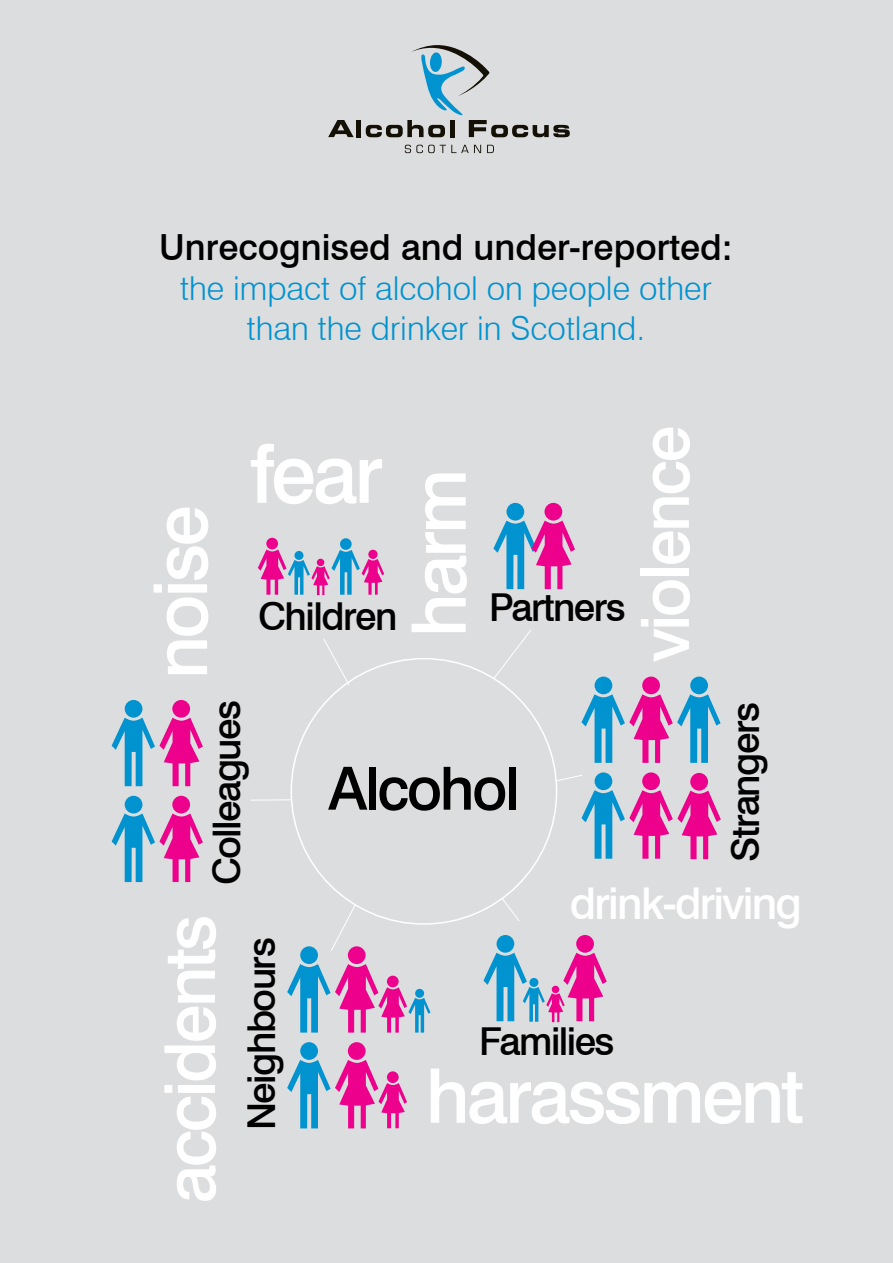
<style>
.page{position:relative;width:893px;height:1263px;background:#dcddde}
.page>*{position:absolute;margin:0;border:0;box-sizing:border-box;transform-origin:0 0}
.t1{font:500 81.3px "Swiss 721 BT";color:#fff}
.t2{font:500 75.3px "Swiss 721 BT";letter-spacing:-.04em;color:#fff}
.t3{font:500 74.55px "Swiss 721 BT";letter-spacing:-.04em;color:#fff}
.t4{font:500 70.35px "Swiss 721 BT";letter-spacing:-.04em;color:#fff}
.t5{font:500 66.75px "Swiss 721 BT";letter-spacing:-.04em;color:#fff}
.t6{font:500 59.55px "Swiss 721 BT";letter-spacing:-.04em;color:#000}
.t7{font:500 43.95px "Swiss 721 BT";letter-spacing:-.04em;color:#fff}
.t8{font:500 38.55px "Swiss 721 BT";letter-spacing:-.04em;color:#000}
.t9{font:500 36px "Swiss 721 BT";color:#000}
.t10{font:300 33px/39.6px "Swiss 721 BT";color:#0093d0;text-align:center}
</style>
<div class="page">
<svg style="left:328px;top:120px;width:26px;height:17px"></svg>
<div style="left:356px;top:120px;width:5px;height:17px;background:#141006"></div>
<svg style="left:405px;top:145px;width:76px;height:8px"></svg>
<svg style="left:487px;top:145px;width:7px;height:8px"></svg>
<svg style="left:366px;top:45px;width:204px;height:92px"></svg>
<div style="left:430px;top:52px;width:12px;height:20px;background:#0093d0;border-radius:50%"></div>
<div style="left:125px;top:700px;width:17px;height:18px;background:#0093d0;border-radius:50%"></div>
<div style="left:172px;top:700px;width:18px;height:18px;background:#ec008c;border-radius:50%"></div>
<svg style="left:112px;top:718px;width:91px;height:68px"></svg>
<div style="left:125px;top:796px;width:17px;height:17px;background:#0093d0;border-radius:50%"></div>
<div style="left:172px;top:796px;width:18px;height:17px;background:#ec008c;border-radius:50%"></div>
<svg style="left:112px;top:813px;width:91px;height:69px"></svg>
<div style="left:595px;top:677px;width:17px;height:17px;background:#0093d0;border-radius:50%"></div>
<div style="left:690px;top:677px;width:18px;height:17px;background:#0093d0;border-radius:50%"></div>
<div style="left:642px;top:677px;width:18px;height:17px;background:#ec008c;border-radius:50%"></div>
<div style="left:690px;top:773px;width:18px;height:18px;background:#ec008c;border-radius:50%"></div>
<svg style="left:581px;top:694px;width:140px;height:69px"></svg>
<div style="left:595px;top:772px;width:17px;height:18px;background:#0093d0;border-radius:50%"></div>
<div style="left:642px;top:772px;width:18px;height:18px;background:#ec008c;border-radius:50%"></div>
<svg style="left:581px;top:790px;width:140px;height:69px"></svg>
<div style="left:506px;top:503px;width:18px;height:18px;background:#0093d0;border-radius:50%"></div>
<div style="left:544px;top:503px;width:18px;height:18px;background:#ec008c;border-radius:50%"></div>
<svg style="left:493px;top:521px;width:82px;height:68px"></svg>
<svg style="left:323px;top:639px;width:27px;height:47px"></svg>
<svg style="left:493px;top:630px;width:38px;height:50px"></svg>
<svg style="left:556px;top:775px;width:26px;height:6px"></svg>
<svg style="left:501px;top:897px;width:19px;height:24px"></svg>
<svg style="left:331px;top:903px;width:25px;height:49px"></svg>
<hr style="left:250px;top:799px;width:41px;height:1px;background:#fff">
<div style="left:300px;top:946px;width:18px;height:18px;background:#0093d0;border-radius:50%"></div>
<div style="left:348px;top:946px;width:18px;height:18px;background:#ec008c;border-radius:50%"></div>
<div style="left:300px;top:1042px;width:18px;height:18px;background:#0093d0;border-radius:50%"></div>
<div style="left:348px;top:1042px;width:18px;height:18px;background:#ec008c;border-radius:50%"></div>
<svg style="left:287px;top:1060px;width:120px;height:68px"></svg>
<svg style="left:287px;top:964px;width:143px;height:68px"></svg>
<div style="left:266px;top:538px;width:12px;height:11px;background:#ec008c;border-radius:50%"></div>
<div style="left:340px;top:538px;width:12px;height:12px;background:#0093d0;border-radius:50%"></div>
<svg style="left:258px;top:549px;width:126px;height:46px"></svg>
<div style="left:496px;top:935px;width:18px;height:18px;background:#0093d0;border-radius:50%"></div>
<div style="left:576px;top:935px;width:18px;height:18px;background:#ec008c;border-radius:50%"></div>
<svg style="left:483px;top:953px;width:124px;height:69px"></svg>
<p class="t9" style="left:159px;top:226px;width:575px">Unrecognised and under-reported:</p>
<p class="t10" style="left:180px;top:268px;width:533px">the impact of alcohol on people other than the drinker in Scotland.</p>
<h3 class="t3" style="left:135px;top:679px;width:175px;rotate:-90deg">noise</h3>
<h1 class="t1" style="left:250px;top:424px;width:134px">fear</h1>
<p class="t8" style="left:258px;top:593px;width:141px">Children</p>
<h2 class="t2" style="left:393px;top:637px;width:170px;rotate:-90deg">harm</h2>
<p class="t8" style="left:489px;top:584px;width:138px">Partners</p>
<h3 class="t5" style="left:625px;top:662px;width:238px;rotate:-90deg">violence</h3>
<p class="t8" style="left:203px;top:885px;width:187px;rotate:-90deg">Colleagues</p>
<p class="t8" style="left:722px;top:862px;width:161px;rotate:-90deg">Strangers</p>
<h3 class="t6" style="left:328px;top:752px;width:193px">Alcohol</h3>
<h3 class="t4" style="left:147px;top:1203px;width:290px;rotate:-90deg">accidents</h3>
<p class="t8" style="left:238px;top:1130px;width:194px;rotate:-90deg">Neighbours</p>
<h3 class="t7" style="left:570px;top:876px;width:234px">drink-driving</h3>
<p class="t8" style="left:479px;top:1018px;width:137px">Families</p>
<h2 class="t2" style="left:426px;top:1050px;width:380px">harassment</h2>
</div>
